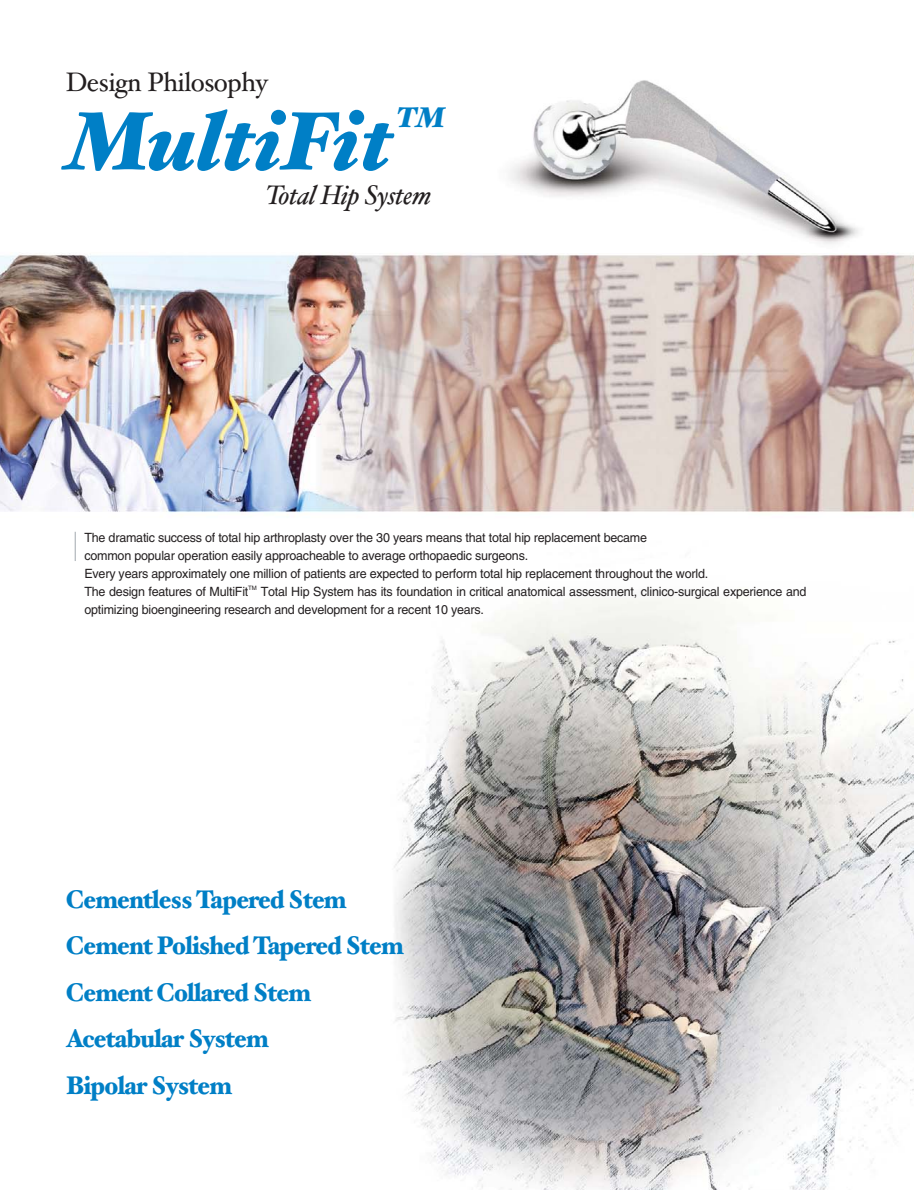
<style>
.page{position:relative;width:914px;height:1190px;background:#fff}
.page>*{position:absolute;margin:0;border:0;box-sizing:border-box;transform-origin:0 0}
.t1{font:italic 900 82.5px "Hoefler Text";letter-spacing:-.015em;color:#007fc6}
.t2{font:italic 900 28.5px "Hoefler Text";color:#007fc6}
.t3{font:26.85px "Hoefler Text";letter-spacing:-.02em;color:#231f20}
.t4{font:italic 26.85px "Hoefler Text";letter-spacing:-.015em;color:#231f20}
.t5{font:900 25.5px/46.5px "Hoefler Text";letter-spacing:-.03em;color:#007fc6;scale:.92 1}
.t6{font:12.75px/18px "Helvetica";letter-spacing:-.015em;color:#231f20}
.t7{font:6px "Helvetica";color:#231f20}
</style>
<div class="page">
<img style="left:0;top:253px;width:914px;height:936px">
<img style="left:510px;top:80px;width:349px;height:164px">
<svg style="left:75px;top:532px;width:1px;height:29px"></svg>
<h3 class="t3" style="left:66px;top:71px;width:203px">Design Philosophy</h3>
<h1 class="t1" style="left:65px;top:110px;width:329px">MultiFit</h1>
<h2 class="t2" style="left:396px;top:107px;width:51px">TM</h2>
<h3 class="t4" style="left:265px;top:185px;width:167px">Total Hip System</h3>
<p class="t6" style="left:84px;top:530px;width:625px">The dramatic success of total hip arthroplasty over the 30 years means that total hip replacement became<br>common popular operation easily approacheable to average orthopaedic surgeons.<br>Every years approximately one million of patients are expected to perform total hip replacement throughout the world.<br>The design features of MultiFit</p>
<p class="t7" style="left:248px;top:586px;width:10px">TM</p>
<p class="t6" style="left:84px;top:584px;width:723px;text-indent:176px">Total Hip System has its foundation in critical anatomical assessment, clinico-surgical experience and optimizing bioengineering research and development for a recent 10 years.</p>
<h3 class="t5" style="left:66px;top:875px;width:368px">Cementless Tapered Stem<br>Cement Polished Tapered Stem<br>Cement Collared Stem<br>Acetabular System<br>Bipolar System</h3>
</div>
